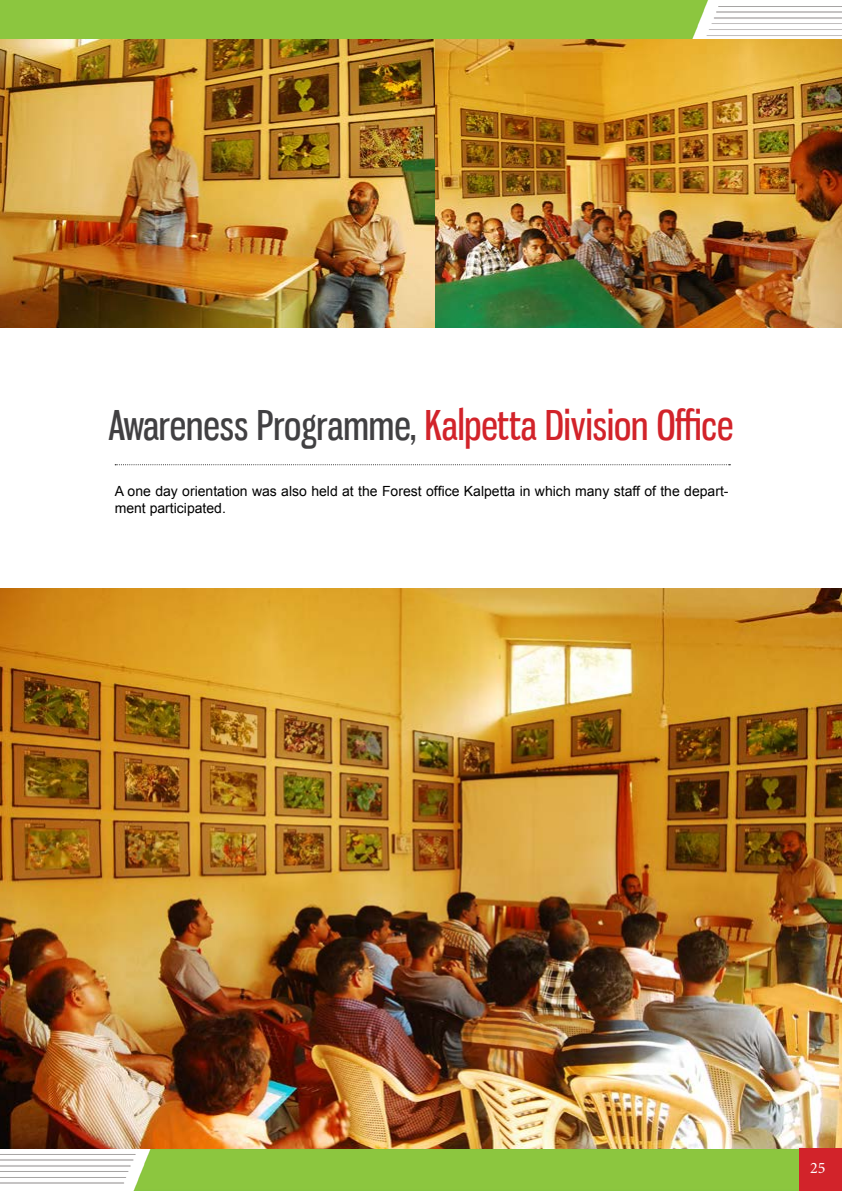
<style>
.page{position:relative;width:842px;height:1191px;background:#fff}
.page>*{position:absolute;margin:0;border:0;box-sizing:border-box;transform-origin:0 0}
.t1{font:40px "Gnuolane Rg";color:#d2232a}
.t2{font:16px "Minion Pro";color:#fff}
.t3{font:14px/16.8px "Arial";color:#000}
.s1{color:#414042}
</style>
<div class="page">
<img style="left:0;top:0;width:842px;height:1191px">
<img style="left:0;top:40px;width:842px;height:288px">
<img style="left:0;top:588px;width:842px;height:560px">
<svg style="left:115px;top:464px;width:615px;height:1px"></svg>
<div style="left:799px;top:1148px;width:43px;height:43px;background:#d2232a"></div>
<h1 class="t1" style="left:109px;top:401px;width:626px"><span class="s1">Awareness Programme,</span> Kalpetta Division Office</h1>
<p class="t3" style="left:115px;top:482px;width:615px">A one day orientation was also held at the Forest office Kalpetta in which many staff of the depart&shy;ment participated.</p>
<p class="t2" style="left:810px;top:1157px;width:17px">25</p>
</div>
